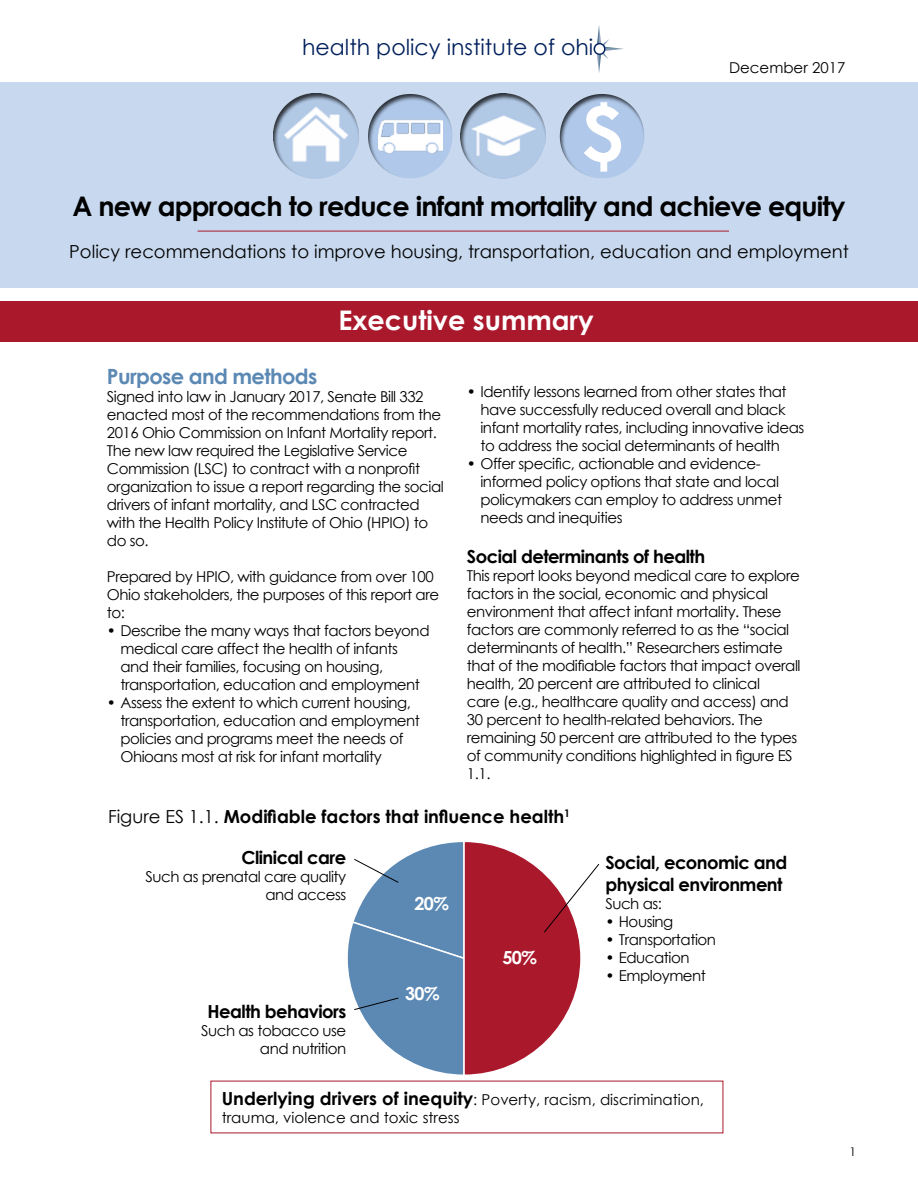
<style>
.page{position:relative;width:918px;height:1188px;background:#fff}
.page>*{position:absolute;margin:0;border:0;box-sizing:border-box;transform-origin:0 0}
.t1{font:700 74.55px "Century Gothic";color:#fff}
.t2{font:700 27px "Century Gothic";letter-spacing:-.03em;color:#000}
.t3{font:700 27px "Century Gothic";color:#fff}
.t4{font:22.05px "Century Gothic";color:#00205c}
.t5{font:700 21px "Century Gothic";letter-spacing:-.03em;color:#5b89b4}
.t6{font:700 18px/21.6px "Century Gothic";letter-spacing:-.03em;color:#000}
.t7{font:18px "Century Gothic";color:#000}
.t8{font:700 18px "Century Gothic";color:#000}
.t9{font:700 18px "Century Gothic";color:#fff}
.t10{font:15px/18px "Century Gothic";letter-spacing:-.03em;color:#000}
.t11{font:15px/18px "Century Gothic";color:#000}
.t12{font:12px "Century Gothic";color:#000}
.s1{font-weight:400}
.s2{font-weight:700;font-size:18px}
</style>
<div class="page">
<div style="left:0;top:302px;width:918px;height:40px;background:#aa182c"></div>
<div style="left:0;top:82px;width:918px;height:205px;background:#c8d9ef"></div>
<hr style="left:198px;top:231px;width:531px;height:1px;background:#aa182c">
<div style="left:459px;top:93px;width:87px;height:87px;background:#000;opacity:.75"></div>
<div style="left:559px;top:92px;width:87px;height:87px;background:#000;opacity:.75"></div>
<div style="left:272px;top:93px;width:87px;height:87px;background:#000;opacity:.75"></div>
<div style="left:367px;top:92px;width:87px;height:87px;background:#000;opacity:.75"></div>
<img style="left:378px;top:104px;width:64px;height:64px">
<svg style="left:594px;top:25px;width:30px;height:48px"></svg>
<svg style="left:347px;top:842px;width:252px;height:233px"></svg>
<h3 class="t4" style="left:302px;top:31px;width:293px">health policy institute of ohi</h3>
<h1 class="t1" style="left:581px;top:77px;width:43px">$</h1>
<p class="t11" style="left:729px;top:59px;width:118px">December 2017</p>
<h2 class="t2" style="left:73px;top:186px;width:775px">A new approach to reduce infant mortality and achieve equity</h2>
<p class="t7" style="left:69px;top:239px;width:781px">Policy recommendations to improve housing, transportation, education and employment</p>
<h2 class="t3" style="left:338px;top:300px;width:257px">Executive summary</h2>
<h3 class="t5" style="left:107px;top:360px;width:212px">Purpose and methods</h3>
<p class="t10" style="left:107px;top:387px;width:338px">Signed into law in January 2017, Senate Bill 332 enacted most of the recommendations from the 2016 Ohio Commission on Infant Mortality report.<br>The new law required the Legislative Service Commission (LSC) to contract with a nonprofit organization to issue a report regarding the social drivers of infant mortality, and LSC contracted with the Health Policy Institute of Ohio (HPIO) to do so.</p>
<p class="t10" style="left:107px;top:567px;width:334px">Prepared by HPIO, with guidance from over 100<br>Ohio stakeholders, the purposes of this report are to:</p>
<p class="t10" style="left:120px;top:621px;width:311px;text-indent:-14px">• Describe the many ways that factors beyond medical care affect the health of infants and their families, focusing on housing, transportation, education and employment</p>
<p class="t10" style="left:120px;top:693px;width:301px;text-indent:-14px">• Assess the extent to which current housing, transportation, education and employment policies and programs meet the needs of Ohioans most at risk for infant mortality</p>
<p class="t10" style="left:480px;top:383px;width:325px;text-indent:-14px">• Identify lessons learned from other states that have successfully reduced overall and black infant mortality rates, including innovative ideas to address the social determinants of health</p>
<p class="t10" style="left:480px;top:455px;width:303px;text-indent:-14px">• Offer specific, actionable and evidence&shy;informed policy options that state and local policymakers can employ to address unmet needs and inequities</p>
<p class="t6" style="left:467px;top:545px;width:240px">Social determinants of health</p>
<p class="t10" style="left:467px;top:566px;width:335px">This report looks beyond medical care to explore factors in the social, economic and physical environment that affect infant mortality. These factors are commonly referred to as the “social determinants of health.” Researchers estimate that of the modifiable factors that impact overall health, 20 percent are attributed to clinical<br>care (e.g., healthcare quality and access) and 30 percent to health-related behaviors. The remaining 50 percent are attributed to the types of community conditions highlighted in figure ES 1.1.</p>
<p class="t8" style="left:108px;top:802px;width:464px"><span class="s1">Figure ES 1.1.</span> Modifiable factors that influence health<sup>1</sup></p>
<p class="t6" style="left:242px;top:846px;width:106px">Clinical care</p>
<p class="t10" style="left:146px;top:867px;width:202px;text-align:right">Such as prenatal care quality and access</p>
<p class="t6" style="left:208px;top:1000px;width:140px">Health behaviors</p>
<p class="t10" style="left:201px;top:1021px;width:147px;text-align:right">Such as tobacco use and nutrition</p>
<p class="t9" style="left:414px;top:890px;width:36px">20%</p>
<p class="t9" style="left:405px;top:980px;width:36px">30%</p>
<p class="t9" style="left:502px;top:944px;width:36px">50%</p>
<p class="t6" style="left:605px;top:851px;width:183px">Social, economic and physical environment</p>
<p class="t10" style="left:605px;top:894px;width:58px">Such as:</p>
<p class="t10" style="left:605px;top:912px;width:70px">• Housing</p>
<p class="t10" style="left:605px;top:930px;width:112px">• Transportation</p>
<p class="t10" style="left:605px;top:948px;width:86px">• Education</p>
<p class="t10" style="left:605px;top:966px;width:102px">• Employment</p>
<p class="t11" style="left:222px;top:1091px;width:484px"><span class="s2">Underlying drivers of inequity</span>: Poverty, racism, discrimination, trauma, violence and toxic stress</p>
<p class="t12" style="left:850px;top:1143px;width:8px">1</p>
</div>
